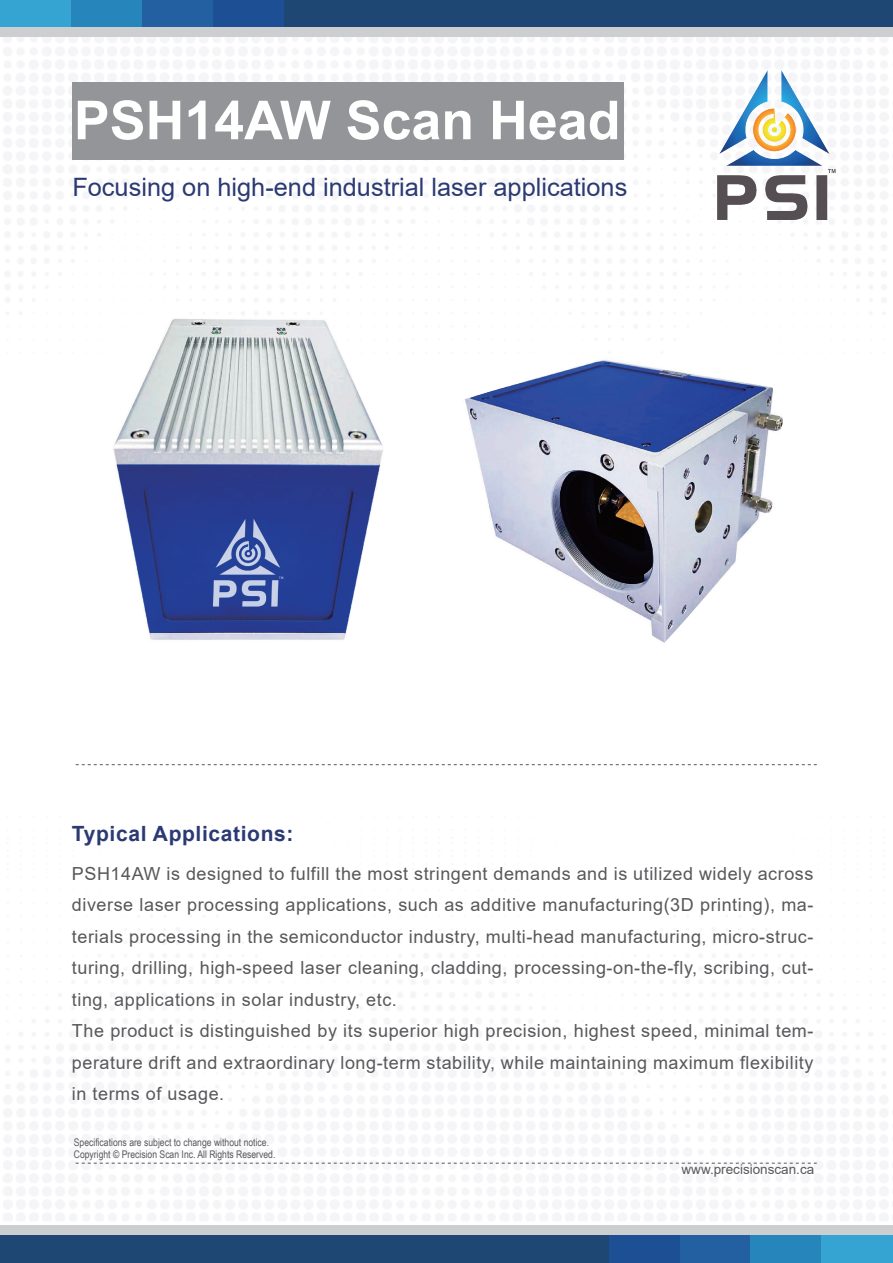
<style>
.page{position:relative;width:893px;height:1263px;background:#fff}
.page>*{position:absolute;margin:0;border:0;box-sizing:border-box;transform-origin:0 0}
.t1{font:700 53.7px "Arial";color:#fff}
.t2{font:25.35px "Arial";color:#2b3a73}
.t3{font:700 21px "Arial";letter-spacing:.03em;color:#2b3a73}
.t4{font:18px/31.5px "Arial";letter-spacing:.03em;color:#57585a}
.t5{font:13.5px "Arial";color:#57585a}
.t6{font:10.5px/12px "Arial Narrow";color:#57585a}
</style>
<div class="page">
<div style="left:0;top:20px;width:893px;height:17px;background:#cdcecf"></div>
<div style="left:0;top:0;width:893px;height:27px;background:#1f4774"></div>
<div style="left:0;top:0;width:71px;height:27px;background:#35a4d3"></div>
<div style="left:71px;top:0;width:71px;height:27px;background:#2686bc"></div>
<div style="left:142px;top:0;width:71px;height:27px;background:#2360a2"></div>
<div style="left:213px;top:0;width:71px;height:27px;background:#1c4f94"></div>
<div style="left:0;top:1225px;width:893px;height:18px;background:#cdcecf"></div>
<div style="left:0;top:1236px;width:893px;height:27px;background:#1f4774"></div>
<div style="left:821px;top:1236px;width:72px;height:27px;background:#35a4d3"></div>
<div style="left:750px;top:1236px;width:71px;height:27px;background:#2686bc"></div>
<div style="left:679px;top:1236px;width:71px;height:27px;background:#2360a2"></div>
<div style="left:608px;top:1236px;width:71px;height:27px;background:#1c4f94"></div>
<div style="left:73px;top:82px;width:551px;height:78px;background:#939598"></div>
<svg style="left:76px;top:764px;width:741px;height:1px"></svg>
<svg style="left:76px;top:1163px;width:741px;height:1px"></svg>
<img style="left:113px;top:319px;width:670px;height:324px">
<img style="left:717px;top:70px;width:119px;height:149px">
<h1 class="t1" style="left:74px;top:83px;width:548px">PSH14AW Scan Head</h1>
<h2 class="t2" style="left:72px;top:170px;width:556px">Focusing on high-end industrial laser applications</h2>
<p class="t3" style="left:72px;top:818px;width:223px">Typical Applications:</p>
<p class="t4" style="left:72px;top:857px;width:743px">PSH14AW is designed to fulfill the most stringent demands and is utilized widely across diverse laser processing applications, such as additive manufacturing(3D printing), ma&shy;terials processing in the semiconductor industry, multi-head manufacturing, micro-struc&shy;turing, drilling, high-speed laser cleaning, cladding, processing-on-the-fly, scribing, cut&shy;ting, applications in solar industry, etc.<br>The product is distinguished by its superior high precision, highest speed, minimal tem&shy;perature drift and extraordinary long-term stability, while maintaining maximum flexibility in terms of usage.</p>
<p class="t6" style="left:74px;top:1136px;width:203px">Specifications are subject to change without notice.<br>Copyright © Precision Scan Inc. All Rights Reserved.</p>
<p class="t5" style="left:681px;top:1159px;width:134px">www.precisionscan.ca</p>
</div>
